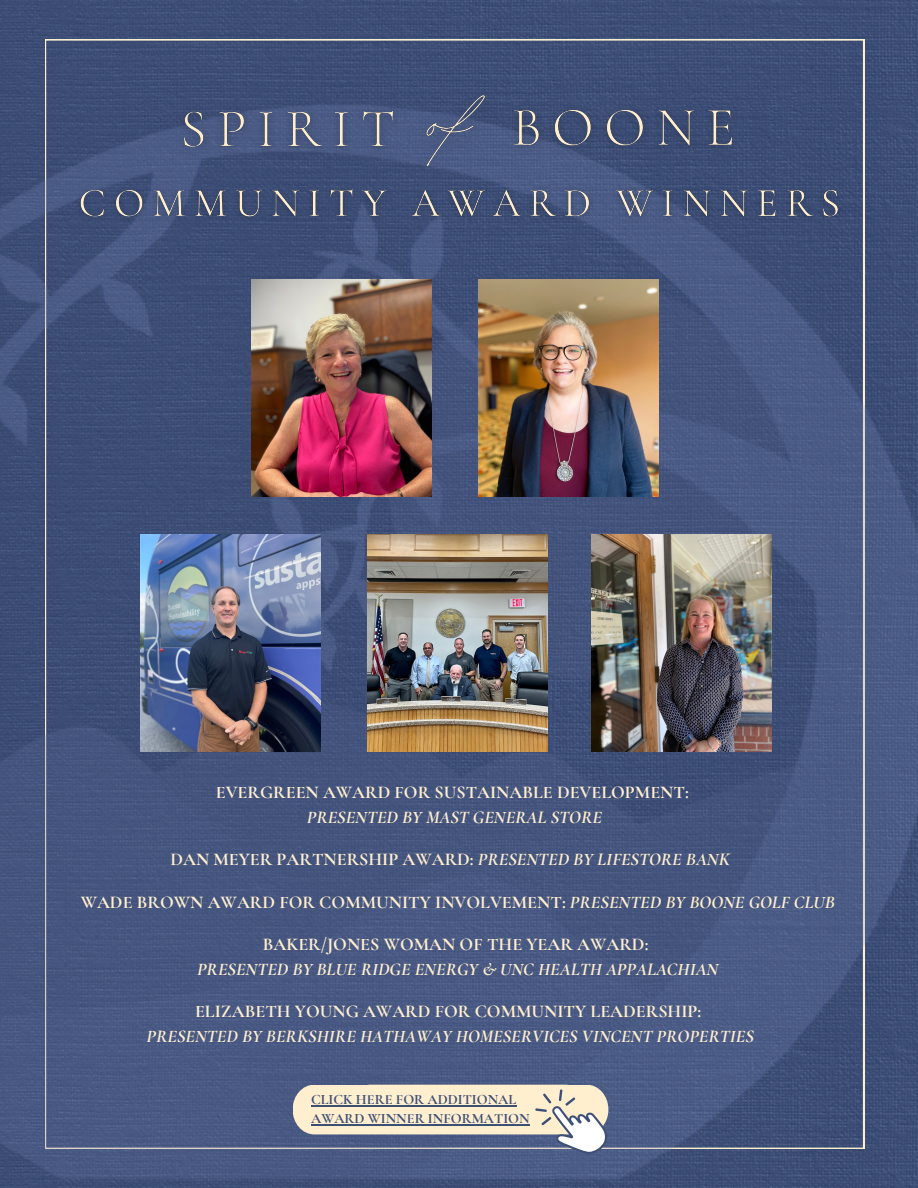
<style>
.page{position:relative;width:918px;height:1188px;background:#fff}
.page>*{position:absolute;margin:0;border:0;box-sizing:border-box;transform-origin:0 0}
.t1{font:700 18px "Cormorant Garamond";color:#ffefcf}
.t2{font:italic 700 18px "Cormorant Garamond";color:#ffefcf}
.t3{font:700 14.25px/19.2px "Cormorant Garamond";color:#3e4f76}
.s1{font-style:italic}
</style>
<div class="page">
<div style="left:0;top:0;width:918px;height:92px;background:#3d4e76"></div>
<svg style="left:45px;top:39px;width:819px;height:53px;background:#455479"></svg>
<img style="left:0;top:92px;width:918px;height:1096px">
<img style="left:252px;top:279px;width:180px;height:218px">
<img style="left:479px;top:279px;width:180px;height:218px">
<img style="left:140px;top:535px;width:180px;height:217px">
<img style="left:368px;top:535px;width:180px;height:217px">
<img style="left:591px;top:535px;width:180px;height:217px">
<svg style="left:293px;top:1085px;width:315px;height:69px;background:#c7c2ba"></svg>
<hr style="left:311px;top:1105px;width:205px;height:1px;background:#3e4f76">
<hr style="left:311px;top:1124px;width:219px;height:1px;background:#3e4f76">
<img style="left:168px;top:96px;width:226px;height:69px">
<img style="left:518px;top:95px;width:231px;height:68px">
<img style="left:394px;top:50px;width:124px;height:130px">
<img style="left:69px;top:180px;width:780px;height:49px">
<p class="t1" style="left:216px;top:781px;width:474px">EVERGREEN AWARD FOR SUSTAINABLE DEVELOPMENT:</p>
<p class="t2" style="left:307px;top:806px;width:297px">PRESENTED BY MAST GENERAL STORE</p>
<p class="t1" style="left:171px;top:848px;width:561px">DAN MEYER PARTNERSHIP AWARD: <span class="s1">PRESENTED BY LIFESTORE BANK</span></p>
<p class="t1" style="left:81px;top:891px;width:756px">WADE BROWN AWARD FOR COMMUNITY INVOLVEMENT: <span class="s1">PRESENTED BY BOONE GOLF CLUB</span></p>
<p class="t1" style="left:263px;top:933px;width:387px">BAKER/JONES WOMAN OF THE YEAR AWARD:</p>
<p class="t2" style="left:197px;top:958px;width:523px">PRESENTED BY BLUE RIDGE ENERGY &amp; UNC HEALTH APPALACHIAN</p>
<p class="t1" style="left:195px;top:1001px;width:508px">ELIZABETH YOUNG AWARD FOR COMMUNITY LEADERSHIP:</p>
<p class="t2" style="left:147px;top:1025px;width:609px">PRESENTED BY BERKSHIRE HATHAWAY HOMESERVICES VINCENT PROPERTIES</p>
<p class="t3" style="left:311px;top:1090px;width:220px">CLICK HERE FOR ADDITIONAL<br>AWARD WINNER INFORMATION</p>
</div>
